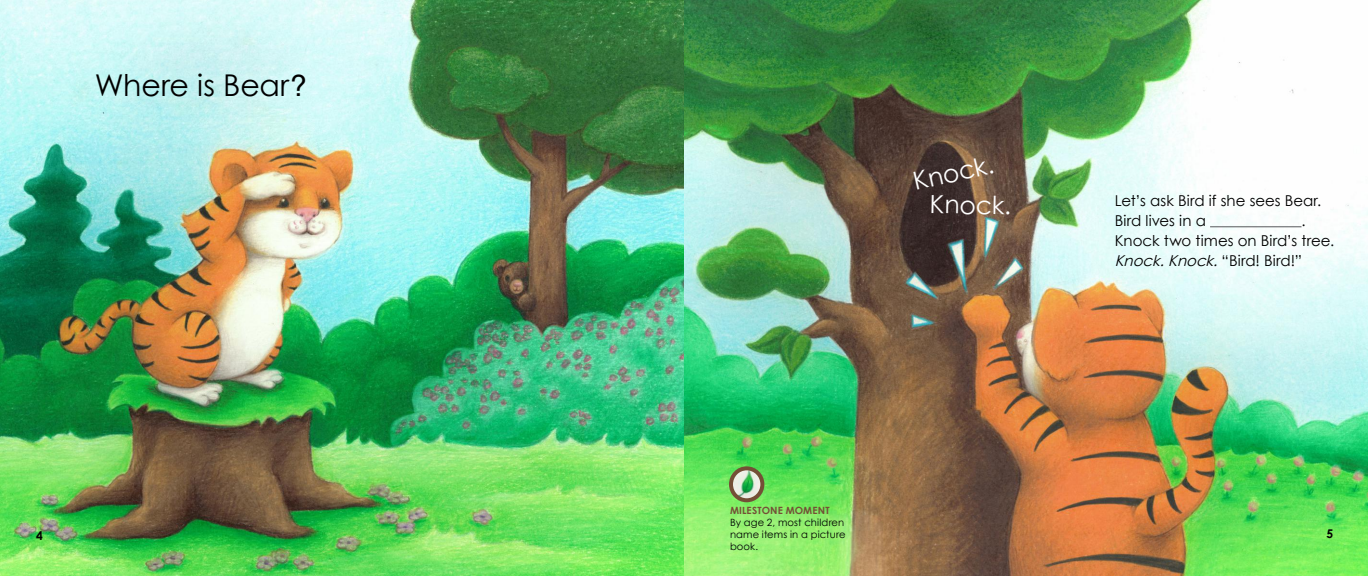
<style>
.page{position:relative;width:1368px;height:576px;background:#fff}
.page>*{position:absolute;margin:0;border:0;box-sizing:border-box;transform-origin:0 0}
.t1{font:30px "Century Gothic";letter-spacing:-.005em;color:#000}
.t2{font:25px "Century Gothic";color:#fff}
.t3{font:15px/20px "Century Gothic";color:#000}
.t4{font:700 12px "Century Gothic";color:#000}
.t5{font:10px/12px "Century Gothic";letter-spacing:.015em;color:#000}
.t6{font:700 10px "Century Gothic";letter-spacing:.015em;color:#744f36}
.s1{font-family:"Helvetica"}
.s2{font-style:italic}
</style>
<div class="page">
<img style="left:0;top:0;width:1368px;height:576px">
<hr style="left:1210px;top:226px;width:92px;height:1px;background:#57585b">
<img style="left:731px;top:468px;width:31px;height:32px;border-radius:16px">
<div style="left:729px;top:466px;width:35px;height:36px;border:4px solid #744f36;border-radius:50%"></div>
<h1 class="t1" style="left:95px;top:67px;width:213px">Where is Bear<span class="s1">?</span></h1>
<h2 class="t2" style="left:910px;top:167px;width:83px;rotate:-13deg">Knock.</h2>
<h2 class="t2" style="left:930px;top:189px;width:83px;rotate:1deg">Knock.</h2>
<p class="t3" style="left:1115px;top:191px;width:208px">Let’s ask Bird if she sees Bear.<br>Bird lives in a</p>
<p class="t3" style="left:1115px;top:211px;width:221px;text-indent:187px">.<br>Knock two times on Bird’s tree.<br><span class="s2">Knock.Knock.</span>“ B i rd! B i rd!”</p>
<p class="t6" style="left:730px;top:504px;width:101px">MILESTONE MOMENT</p>
<p class="t5" style="left:730px;top:516px;width:117px">By age 2, most children name items in a picture book.</p>
<p class="t4" style="left:36px;top:528px;width:8px">4</p>
<p class="t4" style="left:1326px;top:526px;width:8px">5</p>
</div>
